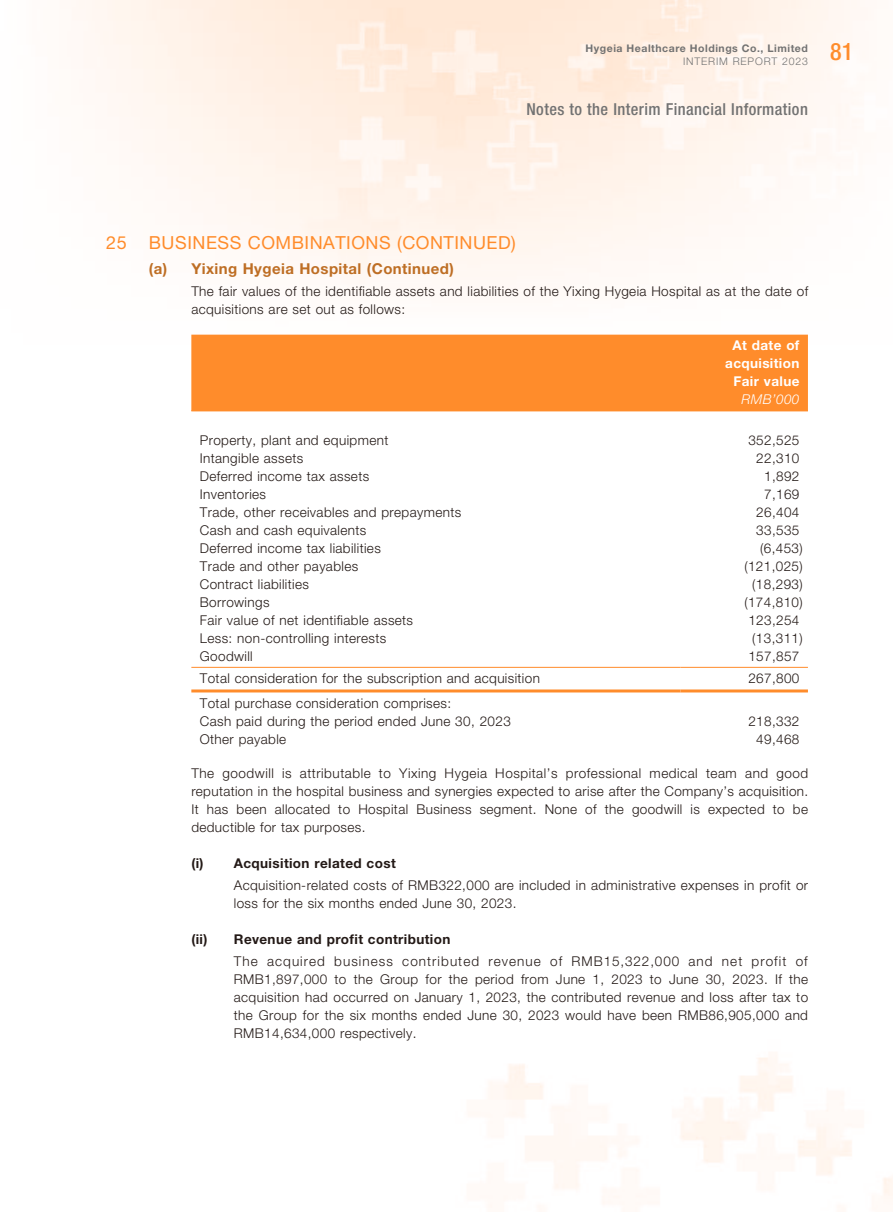
<style>
.page{position:relative;width:893px;height:1212px;background:#fff}
.page>*{position:absolute;margin:0;border:0;box-sizing:border-box;transform-origin:0 0}
.t1{font:500 condensed 24px "Helvetica Neue LT Std";color:#ff8c2b}
.t2{font:18px "Helvetica Neue LT Std";letter-spacing:.03em;color:#ff8c2b}
.t3{font:500 condensed 16.5px "Helvetica Neue LT Std";letter-spacing:.025em;color:#727272}
.t4{font:700 15px "Helvetica Neue LT Std";letter-spacing:.03em;color:#be6e24}
.t5{font:300 13.5px/18px "Helvetica Neue LT Std";letter-spacing:.03em;color:#231916}
.t6{font:700 13.5px "Helvetica Neue LT Std";letter-spacing:.03em;color:#231916}
.t7{font:700 13.5px/18px "Helvetica Neue LT Std";letter-spacing:.03em;color:#fff;text-align:right}
.t8{font:italic 300 13.5px "Helvetica Neue LT Std";letter-spacing:.03em;color:#fff}
.t9{font:700 10.5px "Helvetica Neue LT Std";letter-spacing:.05em;color:#727272}
.t10{font:300 10.5px "Helvetica Neue LT Std";letter-spacing:.08em;color:#727272}
</style>
<div class="page">
<div style="left:191px;top:335px;width:617px;height:75px;background:#ff8c2b"></div>
<hr style="left:191px;top:410px;width:489px;height:1px;background:#ff8c2b">
<hr style="left:680px;top:410px;width:128px;height:1px;background:#ff8c2b">
<hr style="left:191px;top:667px;width:489px;height:1px;background:#ff8c2b">
<hr style="left:680px;top:667px;width:128px;height:1px;background:#ff8c2b">
<hr style="left:191px;top:689px;width:489px;height:3px;background:#ff8c2b">
<hr style="left:680px;top:689px;width:128px;height:3px;background:#ff8c2b">
<p class="t9" style="left:586px;top:41px;width:224px">Hygeia Healthcare Holdings Co., Limited</p>
<p class="t10" style="left:683px;top:55px;width:126px">INTERIM REPORT 2023</p>
<p class="t3" style="left:526px;top:99px;width:283px">Notes to the Interim Financial Information</p>
<h1 class="t1" style="left:830px;top:38px;width:25px">81</h1>
<h2 class="t2" style="left:106px;top:232px;width:411px">25 BUSINESS COMBINATIONS (CONTINUED)</h2>
<p class="t4" style="left:149px;top:259px;width:307px">(a) Yixing Hygeia Hospital (Continued)</p>
<p class="t5" style="left:191px;top:282px;width:618px">The fair values of the identifiable assets and liabilities of the Yixing Hygeia Hospital as at the date of acquisitions are set out as follows:</p>
<p class="t7" style="left:725px;top:336px;width:76px">At date of acquisition<br>Fair value</p>
<p class="t8" style="left:742px;top:391px;width:59px">RMB’000</p>
<p class="t5" style="left:200px;top:431px;width:190px">Property, plant and equipment</p>
<p class="t5" style="left:748px;top:431px;width:53px">352,525</p>
<p class="t5" style="left:200px;top:449px;width:105px">Intangible assets</p>
<p class="t5" style="left:756px;top:449px;width:45px">22,310</p>
<p class="t5" style="left:200px;top:467px;width:171px">Deferred income tax assets</p>
<p class="t5" style="left:764px;top:467px;width:37px">1,892</p>
<p class="t5" style="left:200px;top:485px;width:68px">Inventories</p>
<p class="t5" style="left:764px;top:485px;width:37px">7,169</p>
<p class="t5" style="left:200px;top:503px;width:263px">Trade, other receivables and prepayments</p>
<p class="t5" style="left:756px;top:503px;width:45px">26,404</p>
<p class="t5" style="left:200px;top:521px;width:168px">Cash and cash equivalents</p>
<p class="t5" style="left:756px;top:521px;width:45px">33,535</p>
<p class="t5" style="left:200px;top:539px;width:182px">Deferred income tax liabilities</p>
<p class="t5" style="left:760px;top:539px;width:44px">(6,453)</p>
<p class="t5" style="left:200px;top:557px;width:160px">Trade and other payables</p>
<p class="t5" style="left:744px;top:557px;width:60px">(121,025)</p>
<p class="t5" style="left:200px;top:575px;width:111px">Contract liabilities</p>
<p class="t5" style="left:752px;top:575px;width:52px">(18,293)</p>
<p class="t5" style="left:200px;top:593px;width:71px">Borrowings</p>
<p class="t5" style="left:744px;top:593px;width:60px">(174,810)</p>
<p class="t5" style="left:200px;top:611px;width:215px">Fair value of net identifiable assets</p>
<p class="t5" style="left:748px;top:611px;width:53px">123,254</p>
<p class="t5" style="left:200px;top:629px;width:188px">Less: non-controlling interests</p>
<p class="t5" style="left:752px;top:629px;width:52px">(13,311)</p>
<p class="t5" style="left:200px;top:647px;width:54px">Goodwill</p>
<p class="t5" style="left:748px;top:647px;width:53px">157,857</p>
<p class="t5" style="left:200px;top:669px;width:342px">Total consideration for the subscription and acquisition</p>
<p class="t5" style="left:748px;top:669px;width:53px">267,800</p>
<p class="t5" style="left:200px;top:694px;width:313px">Total purchase consideration comprises:<br>Cash paid during the period ended June 30, 2023</p>
<p class="t5" style="left:748px;top:712px;width:53px">218,332</p>
<p class="t5" style="left:200px;top:730px;width:88px">Other payable</p>
<p class="t5" style="left:756px;top:730px;width:45px">49,468</p>
<p class="t5" style="left:191px;top:764px;width:618px;text-align:justify">The goodwill is attributable to Yixing Hygeia Hospital’s professional medical team and good reputation in the hospital business and synergies expected to arise after the Company’s acquisition.<br>It has been allocated to Hospital Business segment. None of the goodwill is expected to be deductible for tax purposes.</p>
<p class="t6" style="left:191px;top:855px;width:206px">(i) Acquisition related cost</p>
<p class="t5" style="left:234px;top:876px;width:576px">Acquisition-related costs of RMB322,000 are included in administrative expenses in profit or loss for the six months ended June 30, 2023.</p>
<p class="t6" style="left:191px;top:931px;width:260px">(ii) Revenue and profit contribution</p>
<p class="t5" style="left:234px;top:952px;width:576px;text-align:justify">The acquired business contributed revenue of RMB15,322,000 and net profit of RMB1,897,000 to the Group for the period from June 1, 2023 to June 30, 2023. If the acquisition had occurred on January 1, 2023, the contributed revenue and loss after tax to the Group for the six months ended June 30, 2023 would have been RMB86,905,000 and RMB14,634,000 respectively.</p>
</div>
